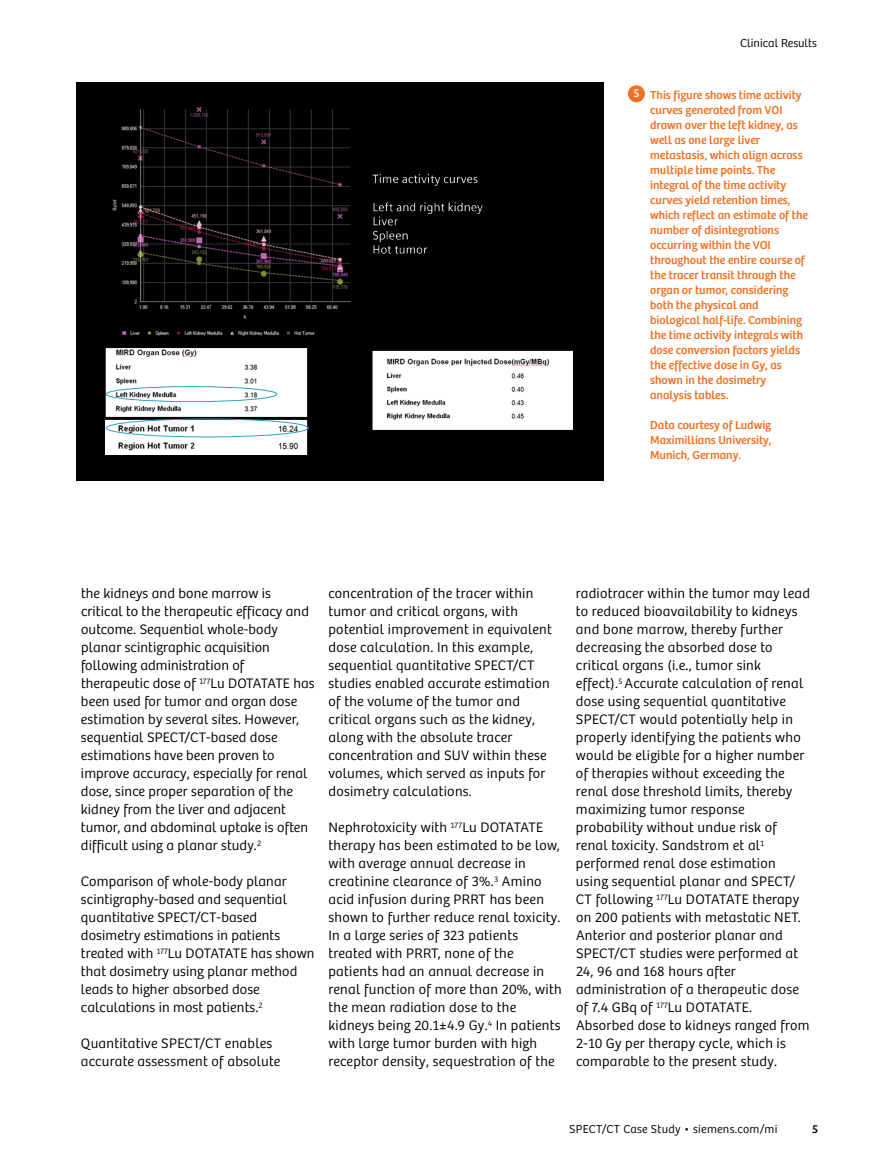
<style>
.page{position:relative;width:891px;height:1175px;background:#fff}
.page>*{position:absolute;margin:0;border:0;box-sizing:border-box;transform-origin:0 0}
.t1{font:14.25px/18px "Bree SH Text Light";letter-spacing:.02em;color:#000}
.t2{font:12px/15px "Bree SH Text Regular";color:#f36f21}
.t3{font:12px "Bree SH Text Light";letter-spacing:.015em;color:#000}
.t4{font:12px "Bree SH Text Regular";color:#000}
</style>
<div class="page">
<div style="left:76px;top:82px;width:528px;height:399px;background:#000"></div>
<img style="left:106px;top:107px;width:466px;height:348px">
<div style="left:106px;top:386px;width:171px;height:16px;border:1px solid #2ca3bc;border-radius:50%"></div>
<div style="left:106px;top:418px;width:202px;height:19px;border:1px solid #2ca3bc;border-radius:50%"></div>
<div style="left:628px;top:85px;width:17px;height:17px;background:#f36f21;border-radius:50%"></div>
<p class="t3" style="left:740px;top:36px;width:78px">Clinical Results</p>
<p class="t2" style="left:650px;top:88px;width:159px;text-indent:-17px"><sup>5</sup> This figure shows time activity curves generated from VOI drawn over the left kidney, as well as one large liver metastasis, which align across multiple time points. The integral of the time activity curves yield retention times, which reflect an estimate of the number of disintegrations occurring within the VOI throughout the entire course of the tracer transit through the organ or tumor, considering both the physical and biological half-life. Combining the time activity integrals with dose conversion factors yields the effective dose in Gy, as shown in the dosimetry analysis tables.</p>
<p class="t2" style="left:650px;top:418px;width:123px;text-align:justify">Data courtesy of Ludwig Maximillians University, Munich, Germany.</p>
<p class="t1" style="left:81px;top:584px;width:235px">the kidneys and bone marrow is critical to the therapeutic efficacy and outcome. Sequential whole-body planar scintigraphic acquisition following administration of therapeutic dose of <sup>177</sup>Lu DOTATATE has been used for tumor and organ dose estimation by several sites. However, sequential SPECT/CT-based dose estimations have been proven to improve accuracy, especially for renal dose, since proper separation of the kidney from the liver and adjacent tumor, and abdominal uptake is often difficult using a planar study.<sup>2</sup></p>
<p class="t1" style="left:81px;top:872px;width:235px">Comparison of whole-body planar scintigraphy-based and sequential quantitative SPECT/CT-based dosimetry estimations in patients treated with <sup>177</sup>Lu DOTATATE has shown that dosimetry using planar method leads to higher absorbed dose calculations in most patients.<sup>2</sup></p>
<p class="t1" style="left:81px;top:1034px;width:201px">Quantitative SPECT/CT enables accurate assessment of absolute</p>
<p class="t1" style="left:328px;top:584px;width:225px">concentration of the tracer within tumor and critical organs, with potential improvement in equivalent dose calculation. In this example, sequential quantitative SPECT/CT studies enabled accurate estimation of the volume of the tumor and critical organs such as the kidney, along with the absolute tracer concentration and SUV within these volumes, which served as inputs for dosimetry calculations.</p>
<p class="t1" style="left:328px;top:818px;width:235px">Nephrotoxicity with <sup>177</sup>Lu DOTATATE therapy has been estimated to be low, with average annual decrease in creatinine clearance of 3%.<sup>3</sup> Amino acid infusion during PRRT has been shown to further reduce renal toxicity.<br>In a large series of 323 patients treated with PRRT, none of the patients had an annual decrease in renal function of more than 20%, with the mean radiation dose to the kidneys being 20.1±4.9 Gy.<sup>4</sup> In patients with large tumor burden with high receptor density, sequestration of the</p>
<p class="t1" style="left:576px;top:584px;width:236px">radiotracer within the tumor may lead to reduced bioavailability to kidneys and bone marrow, thereby further decreasing the absorbed dose to critical organs (i.e., tumor sink effect).<sup>5</sup> Accurate calculation of renal dose using sequential quantitative SPECT/CT would potentially help in properly identifying the patients who would be eligible for a higher number of therapies without exceeding the renal dose threshold limits, thereby maximizing tumor response probability without undue risk of renal toxicity. Sandstrom et al<sup>1 </sup>performed renal dose estimation using sequential planar and SPECT/ CT following <sup>177</sup>Lu DOTATATE therapy on 200 patients with metastatic NET.<br>Anterior and posterior planar and SPECT/CT studies were performed at 24, 96 and 168 hours after administration of a therapeutic dose of 7.4 GBq of <sup>177</sup>Lu DOTATATE.<br>Absorbed dose to kidneys ranged from 2-10 Gy per therapy cycle, which is comparable to the present study.</p>
<p class="t3" style="left:569px;top:1121px;width:210px">SPECT/CT Case Study • siemens.com/mi</p>
<p class="t4" style="left:812px;top:1121px;width:8px">5</p>
</div>
